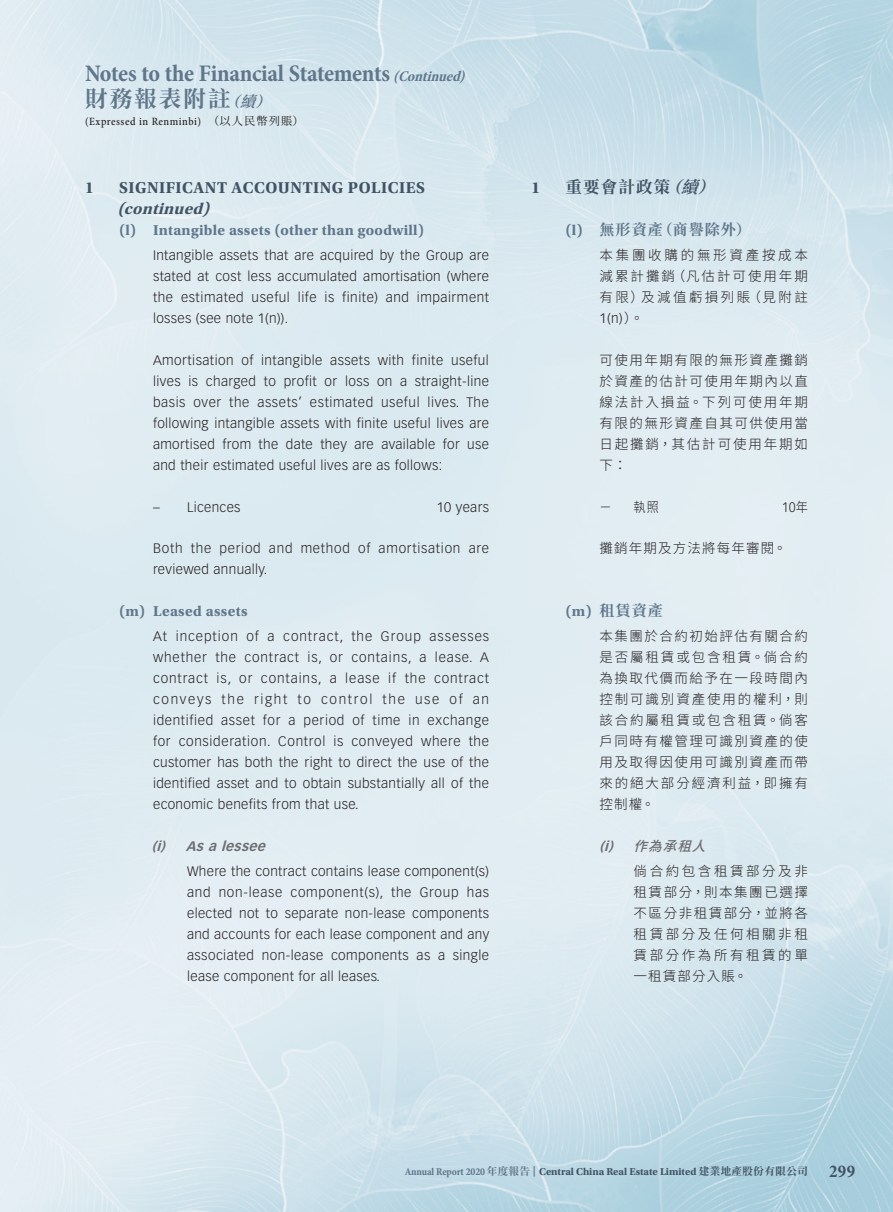
<style>
.page{position:relative;width:893px;height:1212px;background:#fff}
.page>*{position:absolute;margin:0;border:0;box-sizing:border-box;transform-origin:0 0}
.t1{font:700 condensed 24px "Minion Pro";letter-spacing:-.01em;color:#5f768b}
.t2{font:700 22.5px "Source Han Serif TC";letter-spacing:.095em;color:#5f768b}
.Heading_1{font:700 16.5px/21px "Utopia Std";letter-spacing:.03em;color:#415364}
.C_Heading_1{font:700 16.5px "Source Han Serif TC";letter-spacing:.07em;color:#415364}
.C_Heading_1-2{font:700 16.5px "Utopia Std";color:#415364}
.Heading_2{font:700 15px "Utopia Std";letter-spacing:.02em;color:#5f768b}
.C_Heading_2{font:700 15px "Source Han Serif TC";letter-spacing:.07em;color:#5f768b}
.Body_Text{font:300 13.5px/21px "Vectora LT Std";letter-spacing:.025em;color:#231f20;text-align:justify}
.C_Body_Text{font:300 13.5px/21px "Source Han Sans TC";letter-spacing:.135em;color:#231f20;text-align:justify}
.Body_Text-2{font:300 13.5px/21px "Vectora LT Std";letter-spacing:.055em;color:#231f20}
.C_Body_Text-2{font:300 13.5px "Source Han Sans TC";letter-spacing:.085em;color:#231f20}
.Heading_3{font:italic 700 13.5px "Vectora LT Std";color:#6c6d70}
.C_Heading_3{font:italic 500 13.5px "Source Han Sans TC";color:#6c6d70}
.C_Body_Text-3{font:300 13.5px "Source Han Sans TC";letter-spacing:.135em;color:#231f20;scale:.9 1}
.C_Body_Text-4{font:300 13.5px "Vectora LT Std";color:#231f20;scale:.9 1}
.t3{font:500 condensed 11.25px "Minion Pro";letter-spacing:.045em;color:#231f20}
.t4{font:700 10.5px "Utopia Std";letter-spacing:-.005em;color:#415364}
.s1{font-style:italic;font-size:15px}
.s2{font-family:"Source Han Serif TC";font-weight:400;font-stretch:normal}
.s3{font-style:italic}
.s4{font-family:"Utopia Std"}
.s5{font-family:"Vectora LT Std"}
.s6{font-family:"Source Han Sans TC"}
.s7{font-family:"Vectora LT Std";font-weight:700}
.s8{font-family:"Minion Pro";font-stretch:condensed;color:#5f768b}
.s9{font-family:"Source Han Serif TC";color:#5f768b}
.s10{font-family:"Vectora LT Std";color:#5f768b}
.s11{font-family:"Source Han Serif TC"}
.s12{font-family:"Minion Pro";font-stretch:condensed;font-size:18px}
</style>
<div class="page">
<img style="left:0;top:0;width:893px;height:1212px">
<h1 class="t1" style="left:85px;top:57px;width:386px">Notes to the Financial Statements <span class="s1">(Continued)</span></h1>
<h2 class="t2" style="left:85px;top:86px;width:198px">財務報表附註<span class="s1">（續）</span></h2>
<p class="t3" style="left:85px;top:114px;width:220px">(Expressed in Renminbi) <span class="s2">（以人民幣列賬）</span></p>
<p class="Heading_1" style="left:85px;top:177px;width:10px">1</p>
<p class="Heading_1" style="left:117px;top:177px;width:309px">SIGNIFICANT ACCOUNTING POLICIES <span class="s3">(continued)</span></p>
<p class="Heading_2" style="left:119px;top:222px;width:307px">(l) Intangible assets (other than goodwill)</p>
<p class="Body_Text" style="left:153px;top:245px;width:338px">Intangible assets that are acquired by the Group are stated at cost less accumulated amortisation (where the estimated useful life is finite) and impairment losses (see note 1(n)).</p>
<p class="Body_Text" style="left:153px;top:350px;width:338px">Amortisation of intangible assets with finite useful lives is charged to profit or loss on a straight-line basis over the assets’ estimated useful lives. The following intangible assets with finite useful lives are amortised from the date they are available for use and their estimated useful lives are as follows:</p>
<p class="Body_Text" style="left:153px;top:497px;width:8px">–</p>
<p class="Body_Text" style="left:187px;top:497px;width:55px">Licences</p>
<p class="Body_Text" style="left:437px;top:497px;width:54px">10 years</p>
<p class="Body_Text-2" style="left:153px;top:538px;width:337px">Both the period and method of amortisation are reviewed annually.</p>
<p class="Heading_2" style="left:119px;top:602px;width:130px">(m) Leased assets</p>
<p class="Body_Text" style="left:153px;top:626px;width:338px">At inception of a contract, the Group assesses whether the contract is, or contains, a lease. A contract is, or contains, a lease if the contract conveys the right to control the use of an identified asset for a period of time in exchange for consideration. Control is conveyed where the customer has both the right to direct the use of the identified asset and to obtain substantially all of the economic benefits from that use.</p>
<p class="Heading_3" style="left:152px;top:838px;width:119px">(i) As a lessee</p>
<p class="Body_Text" style="left:187px;top:861px;width:304px">Where the contract contains lease component(s) and non-lease component(s), the Group has elected not to separate non-lease components and accounts for each lease component and any associated non-lease components as a single lease component for all leases.</p>
<p class="C_Heading_1-2" style="left:531px;top:178px;width:10px">1</p>
<p class="C_Heading_1" style="left:566px;top:178px;width:163px">重要會計政策<span class="s3">（續）</span></p>
<p class="C_Heading_2" style="left:566px;top:221px;width:187px"><span class="s4">(l)</span> 無形資產（商譽除外）</p>
<p class="C_Body_Text" style="left:600px;top:245px;width:210px">本集團收購的無形資產按成本減累計攤銷（凡估計可使用年期有限）及減值虧損列賬（見附註<span class="s5">1(n)</span>）。</p>
<p class="C_Body_Text" style="left:600px;top:350px;width:210px">可使用年期有限的無形資產攤銷於資產的估計可使用年期內以直線法計入損益。下列可使用年期有限的無形資產自其可供使用當日起攤銷，其估計可使用年期如下：</p>
<p class="C_Body_Text-3" style="left:600px;top:500px;width:15px">－</p>
<p class="C_Body_Text-3" style="left:634px;top:500px;width:30px">執照</p>
<p class="C_Body_Text-4" style="left:782px;top:500px;width:30px">10<span class="s6">年</span></p>
<p class="C_Body_Text-2" style="left:600px;top:540px;width:189px">攤銷年期及方法將每年審閱。</p>
<p class="C_Heading_2" style="left:566px;top:602px;width:99px"><span class="s4">(m)</span> 租賃資產</p>
<p class="C_Body_Text" style="left:600px;top:626px;width:210px">本集團於合約初始評估有關合約是否屬租賃或包含租賃。倘合約為換取代價而給予在一段時間內控制可識別資產使用的權利，則該合約屬租賃或包含租賃。倘客戶同時有權管理可識別資產的使用及取得因使用可識別資產而帶來的絕大部分經濟利益，即擁有控制權。</p>
<p class="C_Heading_3" style="left:600px;top:838px;width:118px"><span class="s7">(i)</span> 作為承租人</p>
<p class="C_Body_Text" style="left:634px;top:861px;width:176px">倘合約包含租賃部分及非租賃部分，則本集團已選擇不區分非租賃部分，並將各租賃部分及任何相關非租賃部分作為所有租賃的單一租賃部分入賬。</p>
<p class="t4" style="left:405px;top:1166px;width:452px"><span class="s8">Annual Report 2020</span> <span class="s9">年度報告</span> <span class="s10">|</span> Central China Real Estate Limited <span class="s11">建業地產股份有限公司</span> <span class="s12">299</span></p>
</div>
